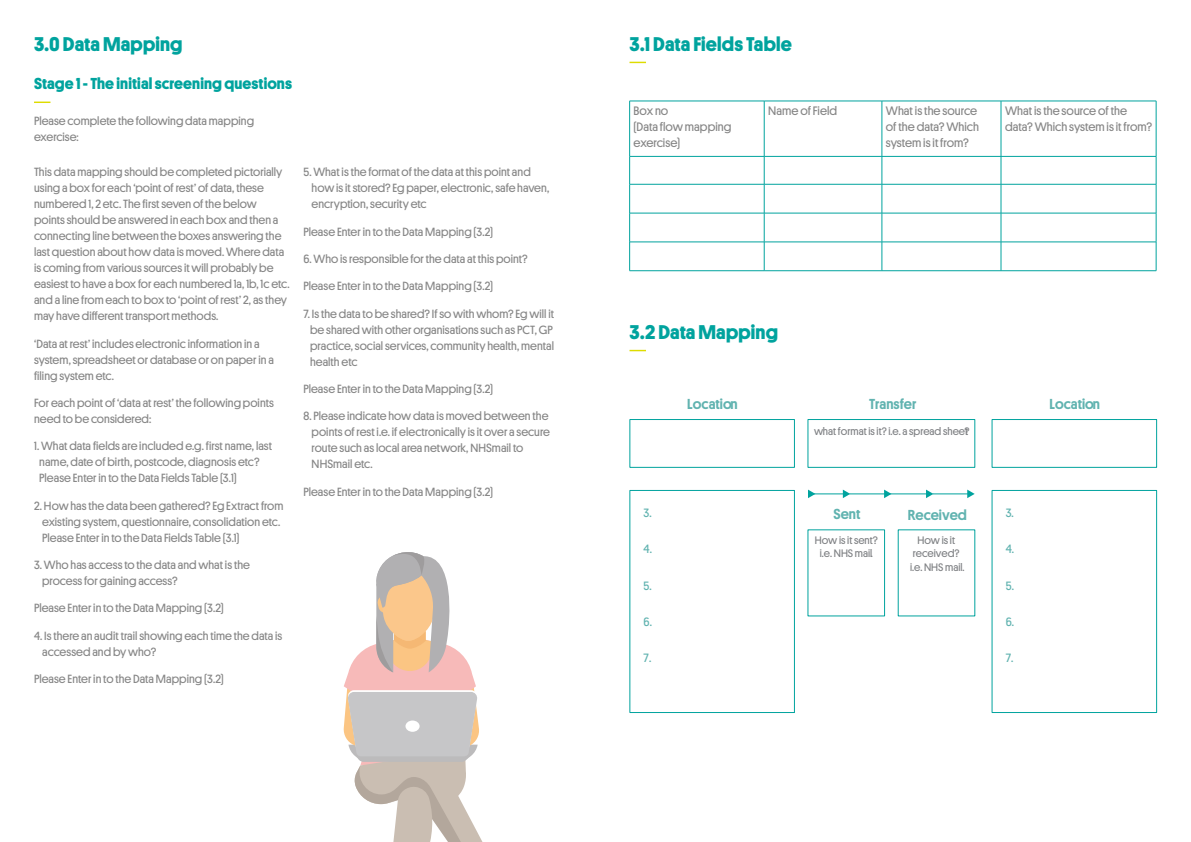
<style>
.page{position:relative;width:1191px;height:842px;background:#fff}
.page>*{position:absolute;margin:0;border:0;box-sizing:border-box;transform-origin:0 0}
.t1{font:700 20px "Platform";letter-spacing:.005em;color:#00a39e}
.t2{font:700 16px "Platform";letter-spacing:.005em;color:#00a39e}
.t3{font:500 14.6px "Platform";color:#61b3b0}
.t4{font:12.4px/16px "Platform";color:#878787}
.t5{font:12.2px "Platform";color:#61b3b0}
.t6{font:12px/16px "Platform";letter-spacing:.005em;color:#878787}
.t7{font:10.9px/13.1px "Platform";color:#808285;text-align:center}
</style>
<div class="page">
<hr style="left:629px;top:101px;width:135px;height:1px;background:#00a39e">
<hr style="left:629px;top:101px;width:1px;height:55px;background:#00a39e">
<hr style="left:764px;top:101px;width:118px;height:1px;background:#00a39e">
<hr style="left:764px;top:101px;width:1px;height:55px;background:#00a39e">
<hr style="left:882px;top:101px;width:119px;height:1px;background:#00a39e">
<hr style="left:881px;top:101px;width:1px;height:55px;background:#00a39e">
<hr style="left:1001px;top:101px;width:155px;height:1px;background:#00a39e">
<hr style="left:1000px;top:101px;width:1px;height:55px;background:#00a39e">
<hr style="left:1156px;top:101px;width:1px;height:55px;background:#00a39e">
<hr style="left:629px;top:156px;width:135px;height:1px;background:#00a39e">
<hr style="left:764px;top:156px;width:118px;height:1px;background:#00a39e">
<hr style="left:882px;top:156px;width:119px;height:1px;background:#00a39e">
<hr style="left:1001px;top:156px;width:155px;height:1px;background:#00a39e">
<hr style="left:629px;top:184px;width:135px;height:1px;background:#00a39e">
<hr style="left:764px;top:184px;width:118px;height:1px;background:#00a39e">
<hr style="left:882px;top:184px;width:119px;height:1px;background:#00a39e">
<hr style="left:1001px;top:184px;width:155px;height:1px;background:#00a39e">
<hr style="left:629px;top:213px;width:135px;height:1px;background:#00a39e">
<hr style="left:764px;top:213px;width:118px;height:1px;background:#00a39e">
<hr style="left:882px;top:213px;width:119px;height:1px;background:#00a39e">
<hr style="left:1001px;top:213px;width:155px;height:1px;background:#00a39e">
<hr style="left:629px;top:242px;width:135px;height:1px;background:#00a39e">
<svg style="left:629px;top:157px;width:1px;height:114px"></svg>
<hr style="left:764px;top:242px;width:118px;height:1px;background:#00a39e">
<svg style="left:764px;top:157px;width:1px;height:114px"></svg>
<hr style="left:882px;top:242px;width:119px;height:1px;background:#00a39e">
<svg style="left:881px;top:157px;width:1px;height:114px"></svg>
<hr style="left:1001px;top:242px;width:155px;height:1px;background:#00a39e">
<svg style="left:1000px;top:157px;width:1px;height:114px"></svg>
<svg style="left:1156px;top:157px;width:1px;height:114px"></svg>
<hr style="left:629px;top:271px;width:135px;height:1px;background:#00a39e">
<hr style="left:764px;top:271px;width:118px;height:1px;background:#00a39e">
<hr style="left:882px;top:271px;width:119px;height:1px;background:#00a39e">
<hr style="left:1001px;top:271px;width:155px;height:1px;background:#00a39e">
<svg style="left:629px;top:62px;width:17px;height:1px"></svg>
<svg style="left:629px;top:350px;width:17px;height:1px"></svg>
<svg style="left:34px;top:102px;width:16px;height:1px"></svg>
<svg style="left:344px;top:552px;width:139px;height:290px"></svg>
<div style="left:405px;top:720px;width:14px;height:12px;background:#fff;border-radius:50%"></div>
<svg style="left:629px;top:419px;width:346px;height:294px"></svg>
<hr style="left:808px;top:493px;width:36px;height:1px;background:#00a39e">
<svg style="left:843px;top:490px;width:7px;height:8px"></svg>
<svg style="left:808px;top:490px;width:7px;height:8px"></svg>
<hr style="left:849px;top:493px;width:36px;height:1px;background:#00a39e">
<svg style="left:884px;top:490px;width:7px;height:8px"></svg>
<hr style="left:887px;top:493px;width:40px;height:1px;background:#00a39e">
<svg style="left:926px;top:490px;width:7px;height:8px"></svg>
<hr style="left:932px;top:493px;width:36px;height:1px;background:#00a39e">
<svg style="left:967px;top:490px;width:7px;height:8px"></svg>
<div style="left:991px;top:490px;width:166px;height:223px;border:1px solid #00a39e"></div>
<div style="left:991px;top:419px;width:166px;height:49px;border:1px solid #00a39e"></div>
<div style="left:629px;top:419px;width:165px;height:49px;border:1px solid #00a39e"></div>
<h1 class="t1" style="left:34px;top:29px;width:150px">3.0 Data Mapping</h1>
<h2 class="t2" style="left:34px;top:72px;width:259px">Stage 1 - The initial screening questions</h2>
<p class="t6" style="left:34px;top:112px;width:222px">Please complete the following data mapping exercise:</p>
<p class="t6" style="left:34px;top:163px;width:257px">This data mapping should be completed pictorially using a box for each ‘point of rest’ of data, these numbered 1, 2 etc. The first seven of the below points should be answered in each box and then a connecting line between the boxes answering the last question about how data is moved. Where data is coming from various sources it will probably be easiest to have a box for each numbered 1a, 1b, 1c etc. and a line from each to box to ‘point of rest’ 2, as they may have different transport methods.</p>
<p class="t6" style="left:34px;top:335px;width:241px">‘Data at rest’ includes electronic information in a system, spreadsheet or database or on paper in a filing system etc.</p>
<p class="t6" style="left:34px;top:394px;width:241px">For each point of ‘data at rest’ the following points need to be considered:</p>
<p class="t6" style="left:39px;top:437px;width:234px;text-indent:-5px">1. What data fields are included e.g. first name, last name, date of birth, postcode, diagnosis etc?<br>Please Enter in to the Data Fields Table (3.1)</p>
<p class="t6" style="left:42px;top:497px;width:243px;text-indent:-8px">2. How has the data been gathered? Eg Extract from existing system, questionnaire, consolidation etc.<br>Please Enter in to the Data Fields Table (3.1)</p>
<p class="t6" style="left:42px;top:556px;width:209px;text-indent:-8px">3. Who has access to the data and what is the process for gaining access?</p>
<p class="t6" style="left:34px;top:599px;width:191px">Please Enter in to the Data Mapping (3.2)</p>
<p class="t6" style="left:42px;top:627px;width:242px;text-indent:-8px">4. Is there an audit trail showing each time the data is accessed and by who?</p>
<p class="t6" style="left:34px;top:670px;width:191px">Please Enter in to the Data Mapping (3.2)</p>
<p class="t6" style="left:311px;top:163px;width:239px;text-indent:-8px">5. What is the format of the data at this point and how is it stored? Eg paper, electronic, safe haven, encryption, security etc</p>
<p class="t6" style="left:303px;top:223px;width:191px">Please Enter in to the Data Mapping (3.2)</p>
<p class="t6" style="left:303px;top:250px;width:226px">6. Who is responsible for the data at this point?</p>
<p class="t6" style="left:303px;top:277px;width:191px">Please Enter in to the Data Mapping (3.2)</p>
<p class="t6" style="left:310px;top:305px;width:245px;text-align:justify;text-indent:-7px">7. Is the data to be shared? If so with whom? Eg will it be shared with other organisations such as PCT, GP practice, social services, community health, mental health etc</p>
<p class="t6" style="left:303px;top:380px;width:191px">Please Enter in to the Data Mapping (3.2)</p>
<p class="t6" style="left:312px;top:407px;width:240px;text-indent:-8px">8. Please indicate how data is moved between the points of rest i.e. if electronically is it over a secure route such as local area network, NHSmail to NHSmail etc.</p>
<p class="t6" style="left:303px;top:483px;width:191px">Please Enter in to the Data Mapping (3.2)</p>
<h1 class="t1" style="left:629px;top:29px;width:164px">3.1 Data Fields Table</h1>
<p class="t4" style="left:633px;top:102px;width:99px">Box no<br>(Data flow mapping exercise)</p>
<p class="t4" style="left:768px;top:102px;width:70px">Name of Field</p>
<p class="t4" style="left:886px;top:102px;width:95px">What is the source of the data? Which system is it from?</p>
<p class="t4" style="left:1005px;top:102px;width:149px">What is the source of the data? Which system is it from?</p>
<h1 class="t1" style="left:629px;top:317px;width:150px">3.2 Data Mapping</h1>
<p class="t3" style="left:687px;top:393px;width:52px">Location</p>
<p class="t3" style="left:869px;top:393px;width:49px">Transfer</p>
<p class="t3" style="left:1049px;top:393px;width:52px">Location</p>
<p class="t5" style="left:643px;top:503px;width:10px">3.</p>
<p class="t5" style="left:643px;top:540px;width:10px">4.</p>
<p class="t5" style="left:643px;top:576px;width:10px">5.</p>
<p class="t5" style="left:643px;top:613px;width:10px">6.</p>
<p class="t5" style="left:643px;top:649px;width:9px">7.</p>
<p class="t7" style="left:814px;top:423px;width:157px">what format is it? i.e. a spread sheet?</p>
<p class="t3" style="left:833px;top:504px;width:28px">Sent</p>
<p class="t3" style="left:907px;top:504px;width:61px">Received</p>
<p class="t7" style="left:814px;top:533px;width:65px">How is it sent? i.e. NHS mail.</p>
<p class="t7" style="left:910px;top:533px;width:56px">How is it received? i.e. NHS mail.</p>
<p class="t5" style="left:1005px;top:503px;width:10px">3.</p>
<p class="t5" style="left:1005px;top:540px;width:10px">4.</p>
<p class="t5" style="left:1005px;top:576px;width:10px">5.</p>
<p class="t5" style="left:1005px;top:613px;width:10px">6.</p>
<p class="t5" style="left:1005px;top:649px;width:9px">7.</p>
</div>
